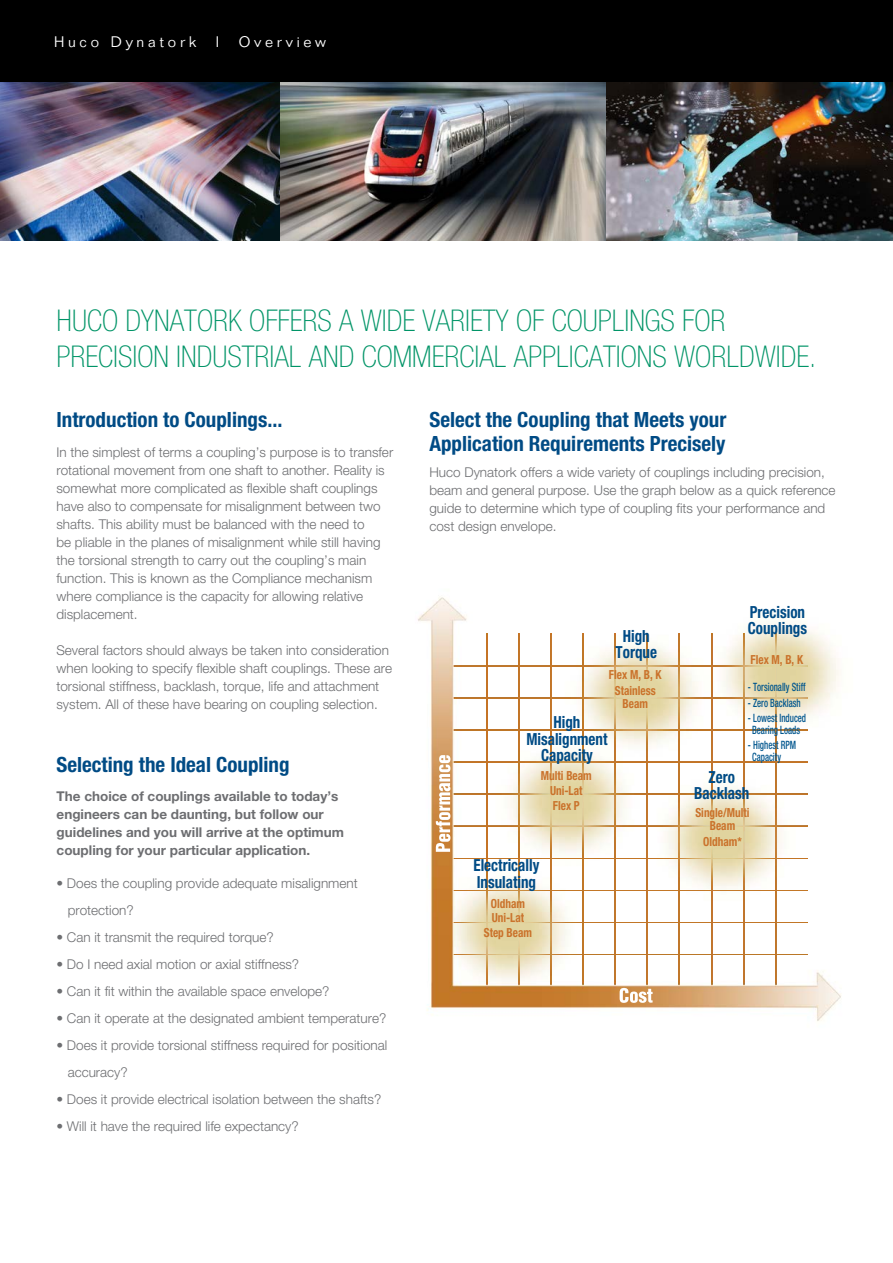
<style>
.page{position:relative;width:893px;height:1263px;background:#fff}
.page>*{position:absolute;margin:0;border:0;box-sizing:border-box;transform-origin:0 0}
.t1{font:100 condensed 30px/36px "Helvetica Neue LT Std";color:#009467}
.t2{font:700 condensed 21px/24px "Helvetica Neue LT Std";color:#004b85}
.t3{font:700 condensed 16.65px "Helvetica Neue LT Std";color:#004b85;scale:.9 1}
.t4{font:300 15px "Folio Std";letter-spacing:.25em;color:#fff}
.t5{font:300 13.5px/18px "Helvetica Neue LT Std";color:#6d6e71}
.t6{font:700 13.5px/18px "Helvetica Neue LT Std";color:#6d6e71}
.t7{font:700 condensed 12.45px "Helvetica Neue LT Std";color:#ca722b;scale:.9 1}
.t8{font:500 condensed 11.55px "Helvetica Neue LT Std";color:#00568e;scale:.76 1}
</style>
<div class="page">
<img style="left:0;top:81px;width:606px;height:159px">
<img style="left:606px;top:81px;width:287px;height:159px">
<div style="left:0;top:0;width:893px;height:81px;background:#000"></div>
<img style="left:418px;top:597px;width:423px;height:425px">
<img style="left:452px;top:954px;width:355px;height:1px">
<img style="left:452px;top:922px;width:355px;height:1px">
<img style="left:452px;top:890px;width:355px;height:1px">
<img style="left:452px;top:858px;width:355px;height:1px">
<img style="left:452px;top:826px;width:355px;height:1px">
<img style="left:452px;top:794px;width:355px;height:1px">
<img style="left:452px;top:762px;width:355px;height:1px">
<img style="left:452px;top:730px;width:355px;height:1px">
<img style="left:452px;top:698px;width:355px;height:1px">
<img style="left:452px;top:666px;width:355px;height:1px">
<img style="left:776px;top:633px;width:1px;height:355px">
<img style="left:744px;top:633px;width:1px;height:355px">
<img style="left:712px;top:633px;width:1px;height:355px">
<img style="left:679px;top:633px;width:1px;height:355px">
<img style="left:647px;top:633px;width:1px;height:355px">
<img style="left:615px;top:633px;width:1px;height:355px">
<img style="left:583px;top:633px;width:1px;height:355px">
<img style="left:551px;top:633px;width:1px;height:355px">
<img style="left:519px;top:633px;width:1px;height:355px">
<img style="left:487px;top:633px;width:1px;height:355px">
<img style="left:620px;top:988px;width:33px;height:15px">
<img style="left:436px;top:755px;width:14px;height:97px">
<p class="t4" style="left:54px;top:33px;width:144px">Huco Dynatork</p>
<p class="t4" style="left:216px;top:33px;width:5px">I</p>
<p class="t4" style="left:239px;top:33px;width:89px">Overview</p>
<p class="t1" style="left:56px;top:302px;width:761px">HUCO DYNATORK OFFERS A WIDE VARIETY OF COUPLINGS FOR<br>PRECISION INDUSTRIAL AND COMMERCIAL APPLICATIONS WORLDWIDE.</p>
<p class="t2" style="left:56px;top:407px;width:228px">Introduction to Couplings...</p>
<p class="t5" style="left:56px;top:443px;width:338px">In the simplest of terms a coupling’s purpose is to transfer rotational movement from one shaft to another. Reality is somewhat more complicated as flexible shaft couplings have also to compensate for misalignment between two shafts. This ability must be balanced with the need to<br>be pliable in the planes of misalignment while still having the torsional strength to carry out the coupling’s main function. This is known as the Compliance mechanism where compliance is the capacity for allowing relative displacement.</p>
<p class="t5" style="left:56px;top:641px;width:337px">Several factors should always be taken into consideration when looking to specify flexible shaft couplings. These are torsional stiffness, backlash, torque, life and attachment system. All of these have bearing on coupling selection.</p>
<p class="t2" style="left:56px;top:752px;width:235px">Selecting the Ideal Coupling</p>
<p class="t6" style="left:57px;top:787px;width:289px">The choice of couplings available to today’s engineers can be daunting, but follow our guidelines and you will arrive at the optimum coupling for your particular application.</p>
<p class="t5" style="left:68px;top:869px;width:292px;line-height:27px;text-indent:-11px">• Does the coupling provide adequate misalignment protection?</p>
<p class="t5" style="left:56px;top:928px;width:219px">• Can it transmit the required torque?</p>
<p class="t5" style="left:56px;top:955px;width:244px">• Do I need axial motion or axial stiffness?</p>
<p class="t5" style="left:56px;top:982px;width:275px">• Can it fit within the available space envelope?</p>
<p class="t5" style="left:56px;top:1009px;width:331px">• Can it operate at the designated ambient temperature?</p>
<p class="t5" style="left:68px;top:1031px;width:321px;line-height:27px;text-indent:-11px">• Does it provide torsional stiffness required for positional accuracy?</p>
<p class="t5" style="left:56px;top:1090px;width:326px">• Does it provide electrical isolation between the shafts?</p>
<p class="t5" style="left:56px;top:1117px;width:244px">• Will it have the required life expectancy?</p>
<p class="t2" style="left:429px;top:407px;width:298px">Select the Coupling that Meets your<br>Application Requirements Precisely</p>
<p class="t5" style="left:429px;top:463px;width:408px">Huco Dynatork offers a wide variety of couplings including precision, beam and general purpose. Use the graph below as a quick reference guide to determine which type of coupling fits your performance and cost design envelope.</p>
<p class="t3" style="left:623px;top:626px;width:31px">High</p>
<p class="t3" style="left:616px;top:642px;width:48px">Torque</p>
<p class="t7" style="left:609px;top:667px;width:60px">Flex M, B, K</p>
<p class="t7" style="left:615px;top:683px;width:47px">Stainless</p>
<p class="t7" style="left:622px;top:696px;width:30px">Beam</p>
<p class="t3" style="left:553px;top:712px;width:31px">High</p>
<p class="t3" style="left:526px;top:728px;width:92px">Misalignment</p>
<p class="t3" style="left:541px;top:745px;width:59px">Capacity</p>
<p class="t7" style="left:541px;top:768px;width:58px">Multi Beam</p>
<p class="t7" style="left:550px;top:783px;width:38px">Uni-Lat</p>
<p class="t7" style="left:553px;top:798px;width:31px">Flex P</p>
<p class="t3" style="left:473px;top:855px;width:75px">Electrically</p>
<p class="t3" style="left:477px;top:871px;width:68px">Insulating</p>
<p class="t7" style="left:491px;top:896px;width:40px">Oldham</p>
<p class="t7" style="left:492px;top:910px;width:38px">Uni-Lat</p>
<p class="t7" style="left:484px;top:925px;width:55px">Step Beam</p>
<p class="t3" style="left:750px;top:602px;width:63px">Precision</p>
<p class="t3" style="left:748px;top:618px;width:67px">Couplings</p>
<p class="t7" style="left:750px;top:652px;width:60px">Flex M, B, K</p>
<p class="t8" style="left:748px;top:680px;width:77px">- Torsionally Stiff</p>
<p class="t8" style="left:748px;top:696px;width:71px">- Zero Backlash</p>
<p class="t8" style="left:748px;top:711px;width:78px">- Lowest Induced</p>
<p class="t8" style="left:752px;top:723px;width:65px">Bearing Loads</p>
<p class="t8" style="left:748px;top:738px;width:65px">- Highest RPM</p>
<p class="t8" style="left:752px;top:750px;width:39px">Capacity</p>
<p class="t3" style="left:708px;top:766px;width:31px">Zero</p>
<p class="t3" style="left:694px;top:783px;width:63px">Backlash</p>
<p class="t7" style="left:695px;top:805px;width:62px">Single/Multi</p>
<p class="t7" style="left:710px;top:817px;width:30px">Beam</p>
<p class="t7" style="left:703px;top:834px;width:44px">Oldham*</p>
</div>
